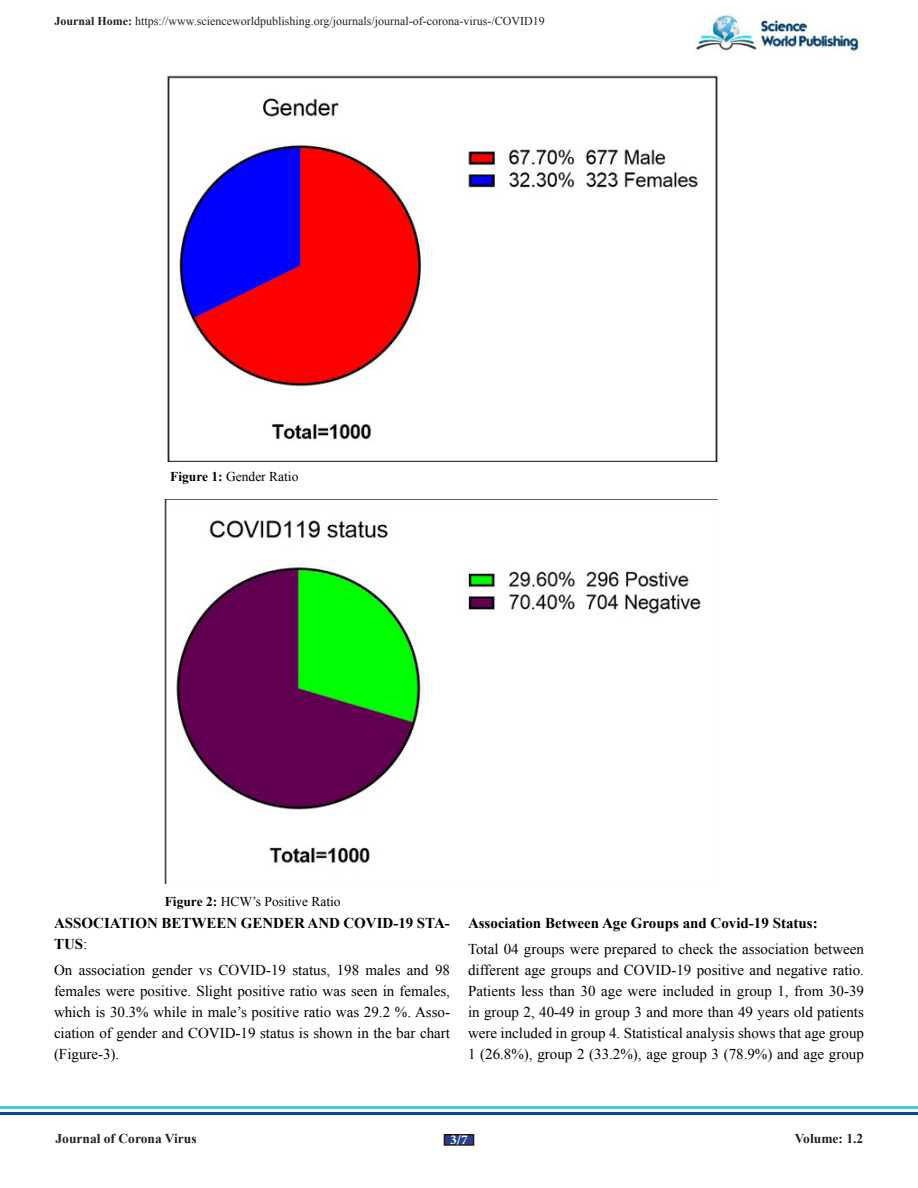
<style>
.page{position:relative;width:918px;height:1188px;background:#fff}
.page>*{position:absolute;margin:0;border:0;box-sizing:border-box;transform-origin:0 0}
.t1{font:15px/21px "Times New Roman";color:#000;text-align:justify}
.t2{font:700 15px/21px "Times New Roman";color:#000}
.t3{font:13.5px "Times New Roman";color:#000}
.t4{font:700 13.5px "Times New Roman";color:#231f20}
.t5{font:700 13.5px "Minion Pro";color:#fff}
.t6{font:12px "Times New Roman";color:#231f20}
.s1{font-weight:700}
.s2{font-weight:400}
</style>
<div class="page">
<div style="left:444px;top:1134px;width:30px;height:12px;background:#25408f;border:2px solid #331313"></div>
<hr style="left:0;top:1106px;width:918px;height:2px;background:#4ac8da">
<hr style="left:0;top:1112px;width:918px;height:2px;background:#004c99">
<img style="left:695px;top:13px;width:165px;height:41px">
<img style="left:167px;top:76px;width:551px;height:386px">
<img style="left:165px;top:500px;width:536px;height:384px">
<p class="t6" style="left:55px;top:13px;width:492px"><span class="s1">Journal Home:</span> https://www.scienceworldpublishing.org/journals/journal-of-corona-virus-/COVID19</p>
<p class="t3" style="left:170px;top:467px;width:130px"><span class="s1">Figure 1:</span> Gender Ratio</p>
<p class="t3" style="left:165px;top:892px;width:178px"><span class="s1">Figure 2:</span> HCW’s Positive Ratio</p>
<p class="t2" style="left:54px;top:912px;width:397px">ASSOCIATION BETWEEN GENDER AND COVID-19 STA-<br>TUS<span class="s2">:</span></p>
<p class="t1" style="left:54px;top:959px;width:398px">On association gender vs COVID-19 status, 198 males and 98 females were positive. Slight positive ratio was seen in females, which is 30.3% while in male’s positive ratio was 29.2 %. Asso&shy;ciation of gender and COVID-19 status is shown in the bar chart (Figure-3).</p>
<p class="t2" style="left:468px;top:912px;width:351px">Association Between Age Groups and Covid-19 Status:</p>
<p class="t1" style="left:468px;top:938px;width:398px">Total 04 groups were prepared to check the association between different age groups and COVID-19 positive and negative ratio.<br>Patients less than 30 age were included in group 1, from 30-39 in group 2, 40-49 in group 3 and more than 49 years old patients were included in group 4. Statistical analysis shows that age group 1 (26.8%), group 2 (33.2%), age group 3 (78.9%) and age group</p>
<p class="t4" style="left:56px;top:1129px;width:143px">Journal of Corona Virus</p>
<p class="t4" style="left:795px;top:1129px;width:70px">Volume: 1.2</p>
<p class="t5" style="left:450px;top:1130px;width:19px">3/7</p>
</div>
